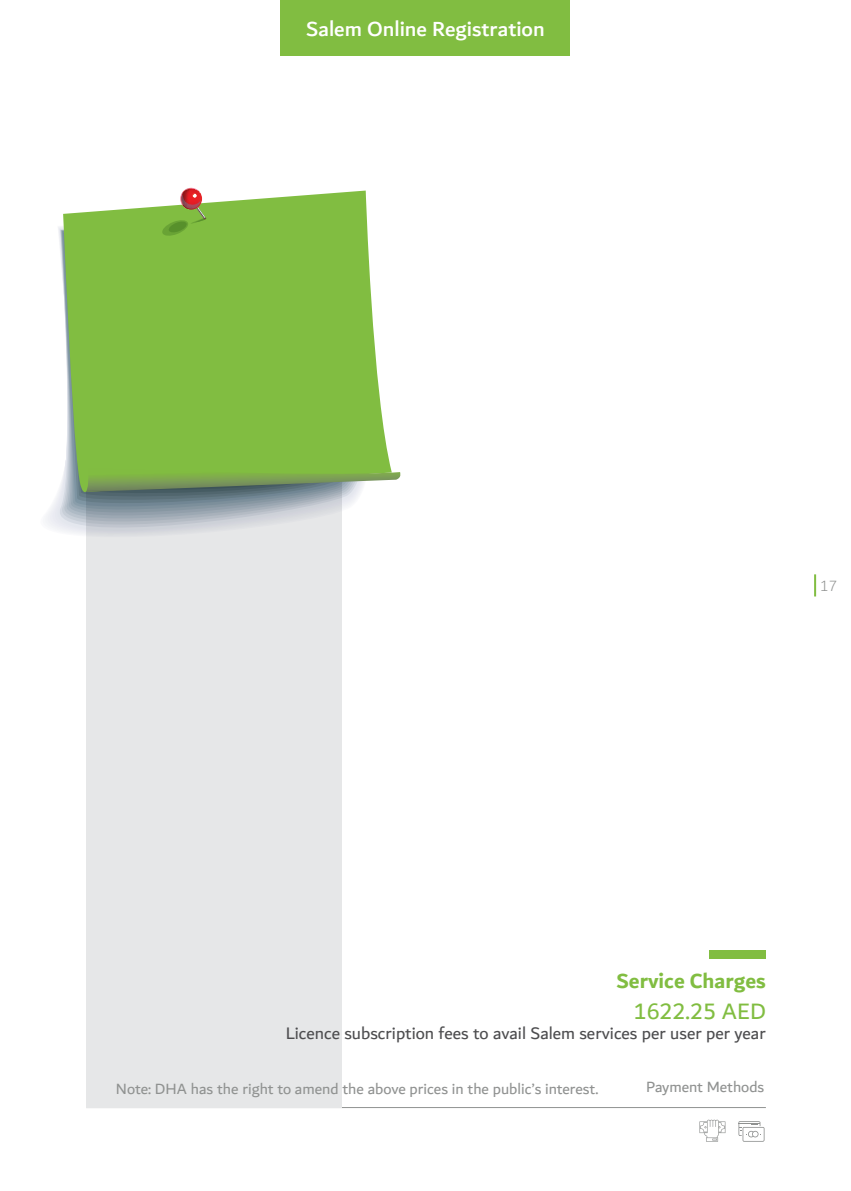
<style>
.page{position:relative;width:851px;height:1191px;background:#fff}
.page>*{position:absolute;margin:0;border:0;box-sizing:border-box;transform-origin:0 0}
.t1{font:24px "Dubai";color:#81bd41}
.t2{font:500 22px "Dubai";color:#fff}
.t3{font:700 22px "Dubai";color:#81bd41}
.t4{font:18px "Dubai";color:#4d4d4f}
.t5{font:16px "Dubai";color:#909291}
.t6{font:300 16px "Dubai";color:#909291}
</style>
<div class="page">
<hr style="left:814px;top:574px;width:2px;height:22px;background:#81bd41">
<hr style="left:86px;top:1107px;width:679px;height:1px;background:#909291">
<div style="left:86px;top:467px;width:255px;height:641px;background:#e6e7e8"></div>
<svg style="left:45px;top:227px;width:297px;height:311px"></svg>
<svg style="left:63px;top:190px;width:328px;height:304px;background:#8cc154"></svg>
<svg style="left:85px;top:468px;width:316px;height:24px;background:#81a464"></svg>
<svg style="left:156px;top:188px;width:50px;height:51px"></svg>
<div style="left:281px;top:0;width:289px;height:55px;background:#81bd41"></div>
<svg style="left:699px;top:1119px;width:26px;height:22px"></svg>
<svg style="left:738px;top:1121px;width:26px;height:20px"></svg>
<div style="left:708px;top:950px;width:57px;height:8px;background:#81bd41"></div>
<h2 class="t2" style="left:306px;top:15px;width:240px">Salem Online Registration</h2>
<p class="t6" style="left:819px;top:573px;width:19px">17</p>
<h2 class="t3" style="left:616px;top:967px;width:151px">Service Charges</h2>
<h1 class="t1" style="left:633px;top:996px;width:134px">1622.25 AED</h1>
<p class="t4" style="left:285px;top:1022px;width:481px">Licence subscription fees to avail Salem services per user per year</p>
<p class="t5" style="left:116px;top:1079px;width:484px">Note: DHA has the right to amend the above prices in the public’s interest.</p>
<p class="t5" style="left:646px;top:1076px;width:120px">Payment Methods</p>
</div>
